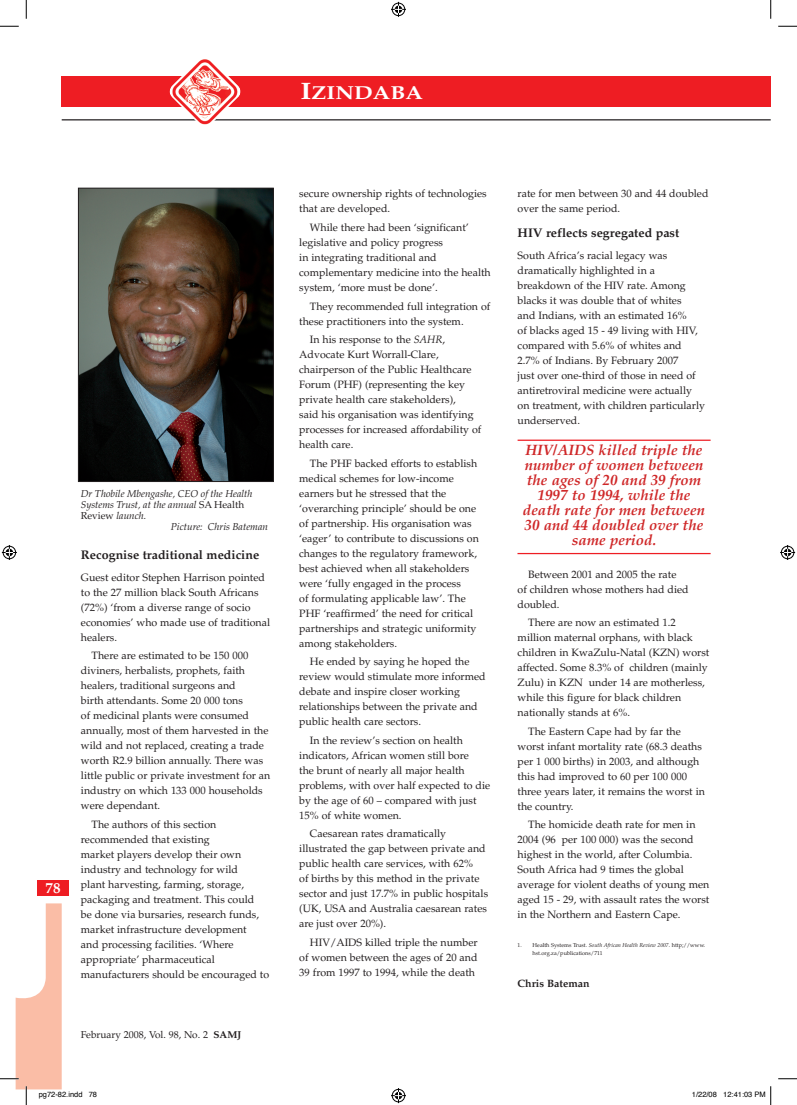
<style>
.page{position:relative;width:797px;height:1105px;background:#fff}
.page>*{position:absolute;margin:0;border:0;box-sizing:border-box;transform-origin:0 0}
.t1{font:700 18.75px "Palatino";color:#fff;scale:1.2 1}
.t2{font:italic 700 15px/15px "Palatino";color:#cf2728;text-align:center}
.t3{font:700 15px "Palatino";color:#fff}
.t4{font:700 12.5px "Palatino";color:#231f20}
.t5{font:10.62px/15px "Palatino";color:#231f20}
.t6{font:700 10.62px "Palatino";color:#231f20}
.t7{font:italic 10px "Palatino";color:#231f20}
.t8{font:10px "Palatino";color:#231f20}
.t9{font:7.5px "Helvetica";color:#000}
.t10{font:5.62px/8.8px "Palatino";color:#231f20}
.s1{font-size:23.75px}
.s2{font-style:normal}
.s3{font-weight:700}
.s4{font-style:italic}
</style>
<div class="page">
<div style="left:62px;top:77px;width:708px;height:30px;background:#ee1d23"></div>
<hr style="left:62px;top:119px;width:708px;height:1px;background:#231f20">
<img style="left:169px;top:59px;width:71px;height:66px">
<div style="left:38px;top:880px;width:31px;height:16px;background:#ee1d23"></div>
<hr style="left:517px;top:440px;width:193px;height:1px;background:#ee1d23">
<hr style="left:517px;top:553px;width:193px;height:1px;background:#ee1d23">
<img style="left:80px;top:190px;width:191px;height:290px">
<div style="left:78px;top:188px;width:195px;height:294px;border:1px solid #231f20"></div>
<svg style="left:0;top:25px;width:19px;height:2px"></svg>
<svg style="left:778px;top:25px;width:19px;height:2px"></svg>
<svg style="left:778px;top:1078px;width:19px;height:1px"></svg>
<svg style="left:25px;top:0;width:2px;height:19px"></svg>
<svg style="left:770px;top:0;width:1px;height:19px"></svg>
<svg style="left:391px;top:2px;width:15px;height:15px"></svg>
<svg style="left:391px;top:1088px;width:15px;height:15px"></svg>
<svg style="left:2px;top:545px;width:15px;height:15px"></svg>
<svg style="left:780px;top:545px;width:15px;height:15px"></svg>
<svg style="left:0;top:903px;width:62px;height:202px"></svg>
<svg style="left:770px;top:1086px;width:1px;height:19px"></svg>
<h1 class="t1" style="left:300px;top:82px;width:103px"><span class="s1">I</span>ZINDABA</h1>
<h2 class="t3" style="left:46px;top:879px;width:16px">78</h2>
<p class="t7" style="left:81px;top:487px;width:173px">Dr Thobile Mbengashe, CEO of the Health</p>
<p class="t7" style="left:81px;top:499px;width:165px">Systems Trust, at the annual <span class="s2">SA Health</span></p>
<p class="t7" style="left:81px;top:510px;width:67px"><span class="s2">Review</span> launch.</p>
<p class="t7" style="left:171px;top:521px;width:99px">Picture: Chris Bateman</p>
<p class="t4" style="left:81px;top:547px;width:180px">Recognise traditional medicine</p>
<p class="t5" style="left:81px;top:570px;width:191px">Guest editor Stephen Harrison pointed to the 27 million black South Africans (72%) ‘from a diverse range of socio economies’ who made use of traditional healers.</p>
<p class="t5" style="left:81px;top:648px;width:191px;text-indent:11px">There are estimated to be 150 000 diviners, herbalists, prophets, faith healers, traditional surgeons and<br>birth attendants. Some 20 000 tons<br>of medicinal plants were consumed annually, most of them harvested in the wild and not replaced, creating a trade worth R2.9 billion annually. There was little public or private investment for an industry on which 133 000 households were dependant.</p>
<p class="t5" style="left:81px;top:817px;width:190px;text-indent:11px">The authors of this section recommended that existing<br>market players develop their own industry and technology for wild<br>plant harvesting, farming, storage, packaging and treatment. This could<br>be done via bursaries, research funds, market infrastructure development<br>and processing facilities. ‘Where appropriate’ pharmaceutical manufacturers should be encouraged to</p>
<p class="t8" style="left:81px;top:1029px;width:162px">February 2008, Vol. 98, No. 2 <span class="s3">SAMJ</span></p>
<p class="t5" style="left:299px;top:186px;width:189px">secure ownership rights of technologies that are developed.</p>
<p class="t5" style="left:299px;top:220px;width:193px;text-indent:11px">While there had been ‘significant’ legislative and policy progress<br>in integrating traditional and complementary medicine into the health system, ‘more must be done’.</p>
<p class="t5" style="left:299px;top:299px;width:192px;text-indent:11px">They recommended full integration of these practitioners into the system.</p>
<p class="t5" style="left:299px;top:332px;width:183px;text-indent:11px">In his response to the <span class="s4">SAHR</span>,<br>Advocate Kurt Worrall-Clare, chairperson of the Public Healthcare<br>Forum (PHF) (representing the key private health care stakeholders),<br>said his organisation was identifying processes for increased affordability of health care.</p>
<p class="t5" style="left:299px;top:456px;width:181px;text-indent:11px">The PHF backed efforts to establish medical schemes for low-income earners but he stressed that the ‘overarching principle’ should be one of partnership. His organisation was ‘eager’ to contribute to discussions on changes to the regulatory framework, best achieved when all stakeholders were ‘fully engaged in the process<br>of formulating applicable law’. The PHF ‘reaffirmed’ the need for critical partnerships and strategic uniformity among stakeholders.</p>
<p class="t5" style="left:299px;top:654px;width:188px;text-indent:11px">He ended by saying he hoped the review would stimulate more informed debate and inspire closer working relationships between the private and public health care sectors.</p>
<p class="t5" style="left:299px;top:733px;width:192px;text-indent:11px">In the review’s section on health indicators, African women still bore<br>the brunt of nearly all major health problems, with over half expected to die by the age of 60 – compared with just 15% of white women.</p>
<p class="t5" style="left:299px;top:826px;width:190px;text-indent:11px">Caesarean rates dramatically illustrated the gap between private and public health care services, with 62%<br>of births by this method in the private sector and just 17.7% in public hospitals (UK, USA and Australia caesarean rates are just over 20%).</p>
<p class="t5" style="left:299px;top:935px;width:180px;text-align:justify;text-indent:11px">HIV/AIDS killed triple the number of women between the ages of 20 and 39 from 1997 to 1994, while the death</p>
<p class="t5" style="left:517px;top:186px;width:192px">rate for men between 30 and 44 doubled over the same period.</p>
<p class="t4" style="left:517px;top:225px;width:163px">HIV reflects segregated past</p>
<p class="t5" style="left:517px;top:248px;width:189px">South Africa’s racial legacy was dramatically highlighted in a breakdown of the HIV rate. Among blacks it was double that of whites<br>and Indians, with an estimated 16%<br>of blacks aged 15 - 49 living with HIV, compared with 5.6% of whites and 2.7% of Indians. By February 2007<br>just over one-third of those in need of antiretroviral medicine were actually on treatment, with children particularly underserved.</p>
<h2 class="t2" style="left:523px;top:442px;width:184px">HIV/AIDS killed triple the number of women between the ages of 20 and 39 from<br>1997 to 1994, while the death rate for men between<br>30 and 44 doubled over the same period.</h2>
<p class="t5" style="left:517px;top:567px;width:173px;text-indent:11px">Between 2001 and 2005 the rate<br>of children whose mothers had died doubled.</p>
<p class="t5" style="left:517px;top:615px;width:193px;text-indent:11px">There are now an estimated 1.2 million maternal orphans, with black children in KwaZulu-Natal (KZN) worst affected. Some 8.3% of children (mainly Zulu) in KZN under 14 are motherless, while this figure for black children nationally stands at 6%.</p>
<p class="t5" style="left:517px;top:724px;width:189px;text-indent:11px">The Eastern Cape had by far the worst infant mortality rate (68.3 deaths per 1 000 births) in 2003, and although this had improved to 60 per 100 000 three years later, it remains the worst in the country.</p>
<p class="t5" style="left:517px;top:817px;width:193px;text-indent:11px">The homicide death rate for men in 2004 (96 per 100 000) was the second highest in the world, after Columbia.<br>South Africa had 9 times the global average for violent deaths of young men aged 15 - 29, with assault rates the worst in the Northern and Eastern Cape.</p>
<p class="t10" style="left:532px;top:940px;width:174px;text-indent:-15px">1. Health Systems Trust. <span class="s4">South African Health Review 2007</span>. http;//www. hst.org.za/publications/711</p>
<p class="t6" style="left:517px;top:977px;width:73px">Chris Bateman</p>
<p class="t9" style="left:39px;top:1090px;width:60px">pg72-82.indd 78</p>
<p class="t9" style="left:692px;top:1090px;width:75px">1/22/08 12:41:03 PM</p>
</div>
